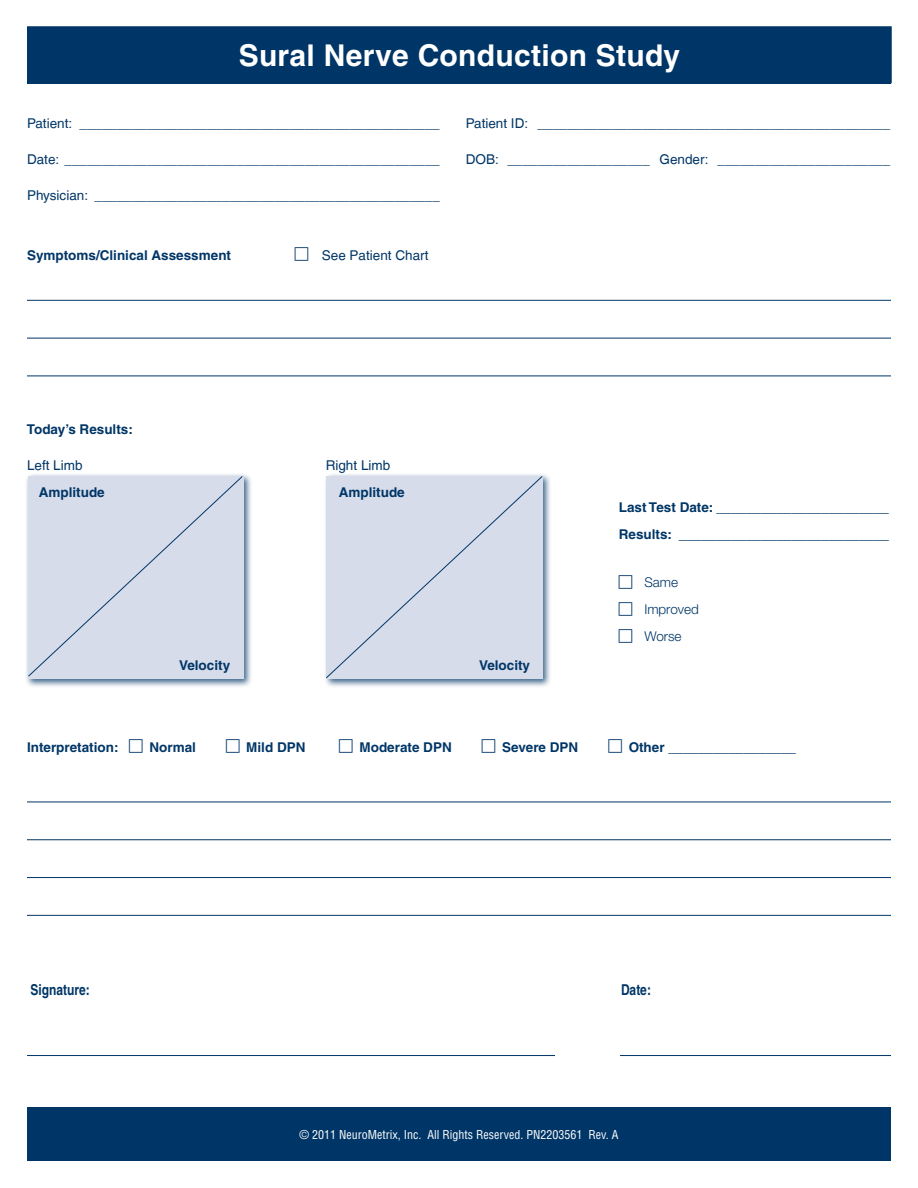
<style>
.page{position:relative;width:918px;height:1188px;background:#fff}
.page>*{position:absolute;margin:0;border:0;box-sizing:border-box;transform-origin:0 0}
.t1{font:700 30px "Helvetica";letter-spacing:.01em;color:#fff}
.t2{font:700 15px "Helvetica";color:#003667;scale:.8 1}
.t3{font:13.5px "Helvetica";color:#003667}
.t4{font:700 13.5px/27px "Helvetica";color:#003667}
.t5{font:300 13.5px/27px "Helvetica Neue LT Pro";color:#003667}
.t6{font:condensed 12px "Helvetica";color:#fff}
</style>
<div class="page">
<div style="left:27px;top:28px;width:864px;height:56px;background:#003667"></div>
<div style="left:27px;top:26px;width:865px;height:57px;border:2px solid #003667"></div>
<hr style="left:27px;top:802px;width:864px;height:1px;background:#003667">
<hr style="left:27px;top:839px;width:864px;height:1px;background:#003667">
<hr style="left:27px;top:877px;width:864px;height:1px;background:#003667">
<hr style="left:27px;top:915px;width:864px;height:1px;background:#003667">
<hr style="left:27px;top:300px;width:864px;height:1px;background:#003667">
<hr style="left:27px;top:338px;width:864px;height:1px;background:#003667">
<hr style="left:27px;top:376px;width:864px;height:1px;background:#003667">
<div style="left:323px;top:473px;width:229px;height:215px;background:#003667;opacity:.75"></div>
<div style="left:25px;top:473px;width:228px;height:215px;background:#003667;opacity:.75"></div>
<div style="left:28px;top:476px;width:215px;height:201px;background:#d6dce9"></div>
<div style="left:326px;top:476px;width:217px;height:202px;background:#d6dce9"></div>
<hr style="left:27px;top:1055px;width:864px;height:1px;background:#003667">
<div style="left:555px;top:1016px;width:65px;height:53px;background:#fff"></div>
<div style="left:27px;top:1107px;width:864px;height:54px;background:#003667"></div>
<h1 class="t1" style="left:239px;top:37px;width:443px">Sural Nerve Conduction Study</h1>
<p class="t3" style="left:27px;top:115px;width:414px">Patient: ________________________________________________</p>
<p class="t3" style="left:466px;top:115px;width:426px">Patient ID: _______________________________________________</p>
<p class="t3" style="left:27px;top:151px;width:414px">Date: __________________________________________________</p>
<p class="t3" style="left:466px;top:151px;width:426px">DOB: ___________________ Gender: _______________________</p>
<p class="t3" style="left:27px;top:187px;width:414px">Physician: ______________________________________________</p>
<p class="t4" style="left:27px;top:241px;width:206px">Symptoms/Clinical Assessment</p>
<p class="t3" style="left:322px;top:247px;width:108px">See Patient Chart</p>
<p class="t4" style="left:27px;top:416px;width:107px">Today’s Results:</p>
<p class="t3" style="left:27px;top:457px;width:57px">Left Limb</p>
<p class="t4" style="left:39px;top:478px;width:68px">Amplitude</p>
<p class="t4" style="left:339px;top:478px;width:68px">Amplitude</p>
<p class="t3" style="left:326px;top:457px;width:66px">Right Limb</p>
<p class="t4" style="left:179px;top:652px;width:53px">Velocity</p>
<p class="t4" style="left:479px;top:652px;width:53px">Velocity</p>
<p class="t4" style="left:619px;top:494px;width:272px">Last Test Date: _______________________<br>Results: ____________________________</p>
<p class="t5" style="left:644px;top:569px;width:56px">Same<br>Improved<br>Worse</p>
<p class="t4" style="left:27px;top:734px;width:100px">Interpretation: □</p>
<p class="t4" style="left:149px;top:734px;width:48px">Normal</p>
<p class="t4" style="left:246px;top:734px;width:61px">Mild DPN</p>
<p class="t4" style="left:360px;top:734px;width:94px">Moderate DPN</p>
<p class="t4" style="left:502px;top:734px;width:78px">Severe DPN</p>
<p class="t4" style="left:629px;top:734px;width:169px">Other _________________</p>
<p class="t2" style="left:30px;top:981px;width:76px">Signature:</p>
<p class="t2" style="left:621px;top:981px;width:39px">Date:</p>
<p class="t6" style="left:300px;top:1127px;width:320px">© 2011 NeuroMetrix, Inc. All Rights Reserved. PN2203561 Rev. A</p>
</div>
